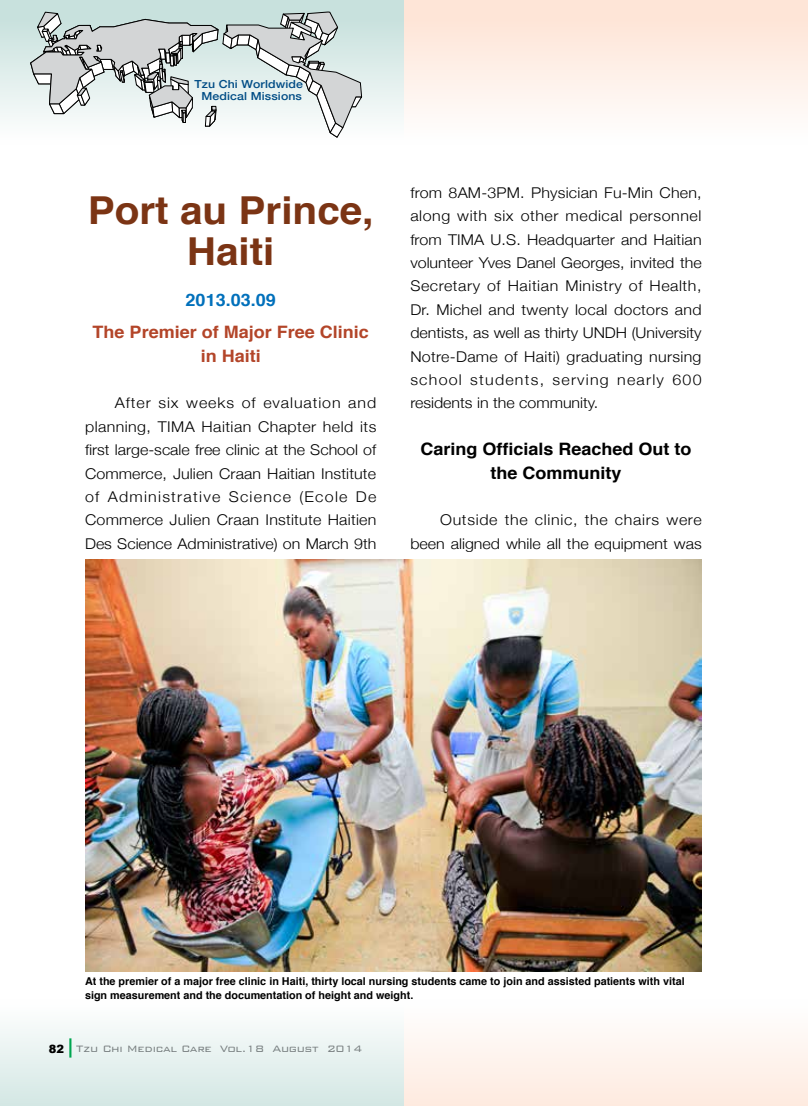
<style>
.page{position:relative;width:808px;height:1106px;background:#fff}
.page>*{position:absolute;margin:0;border:0;box-sizing:border-box;transform-origin:0 0}
.t1{font:700 38.4px/41.4px "Helvetica";color:#7b3414;text-align:center;scale:1.05 1}
.t2{font:700 17.1px/23.4px "Helvetica";color:#000;text-align:center;scale:1.05 1}
.t3{font:700 17.1px/23.4px "Helvetica";color:#b34529;text-align:center;scale:1.05 1}
.t4{font:700 17.1px "Helvetica";color:#0070bb;scale:1.05 1}
.t5{font:300 14.85px/23.4px "Helvetica Neue";color:#000;text-align:justify;scale:1.08 1}
.t6{font:300 12.3px "Bank Gothic BT";letter-spacing:-.03em;color:#828486}
.t7{font:500 11.1px/11.1px "Helvetica Neue";letter-spacing:.01em;color:#004c85;text-align:center;scale:1.11 1}
.t8{font:700 10.8px/13.5px "Helvetica";color:#000}
</style>
<div class="page">
<div style="left:0;top:0;width:405px;height:145px;background:linear-gradient(to bottom,#c2ded9,#fff)"></div>
<div style="left:405px;top:0;width:403px;height:145px;background:linear-gradient(to bottom,#fee2d2,#fefeff)"></div>
<div style="left:0;top:999px;width:405px;height:107px;background:linear-gradient(to bottom,#fff,#d3e7e4)"></div>
<div style="left:405px;top:999px;width:403px;height:107px;background:linear-gradient(to bottom,#feffff,#feeadf)"></div>
<svg style="left:30px;top:10px;width:332px;height:135px"></svg>
<img style="left:85px;top:560px;width:617px;height:411px">
<svg style="left:69px;top:1038px;width:2px;height:19px"></svg>
<p class="t7" style="left:194px;top:78px;width:99px">Tzu Chi Worldwide<br>Medical Missions</p>
<h1 class="t1" style="left:88px;top:190px;width:274px">Port au Prince,<br>Haiti</h1>
<p class="t4" style="left:186px;top:286px;width:87px">2013.03.09</p>
<p class="t3" style="left:93px;top:321px;width:264px">The Premier of Major Free Clinic in Haiti</p>
<p class="t5" style="left:85px;top:390px;width:271px;text-indent:30px">After six weeks of evaluation and planning, TIMA Haitian Chapter held its first large-scale free clinic at the School of Commerce, Julien Craan Haitian Institute of Administrative Science (Ecole De Commerce Julien Craan Institute Haitien Des Science Administrative) on March 9th</p>
<p class="t5" style="left:410px;top:180px;width:271px">from 8AM-3PM. Physician Fu-Min Chen, along with six other medical personnel from TIMA U.S. Headquarter and Haitian volunteer Yves Danel Georges, invited the Secretary of Haitian Ministry of Health, Dr. Michel and twenty local doctors and dentists, as well as thirty UNDH (University Notre-Dame of Haiti) graduating nursing school students, serving nearly 600 residents in the community.</p>
<p class="t2" style="left:420px;top:437px;width:260px">Caring Officials Reached Out to the Community</p>
<p class="t5" style="left:410px;top:507px;width:271px;text-align:right">Outside the clinic, the chairs were been aligned while all the equipment was</p>
<p class="t8" style="left:85px;top:975px;width:601px">At the premier of a major free clinic in Haiti, thirty local nursing students came to join and assisted patients with vital sign measurement and the documentation of height and weight.</p>
<p class="t6" style="left:49px;top:1041px;width:315px"><sub>82</sub> Tzu Chi Medical Care Vol.18 August 2014</p>
</div>
